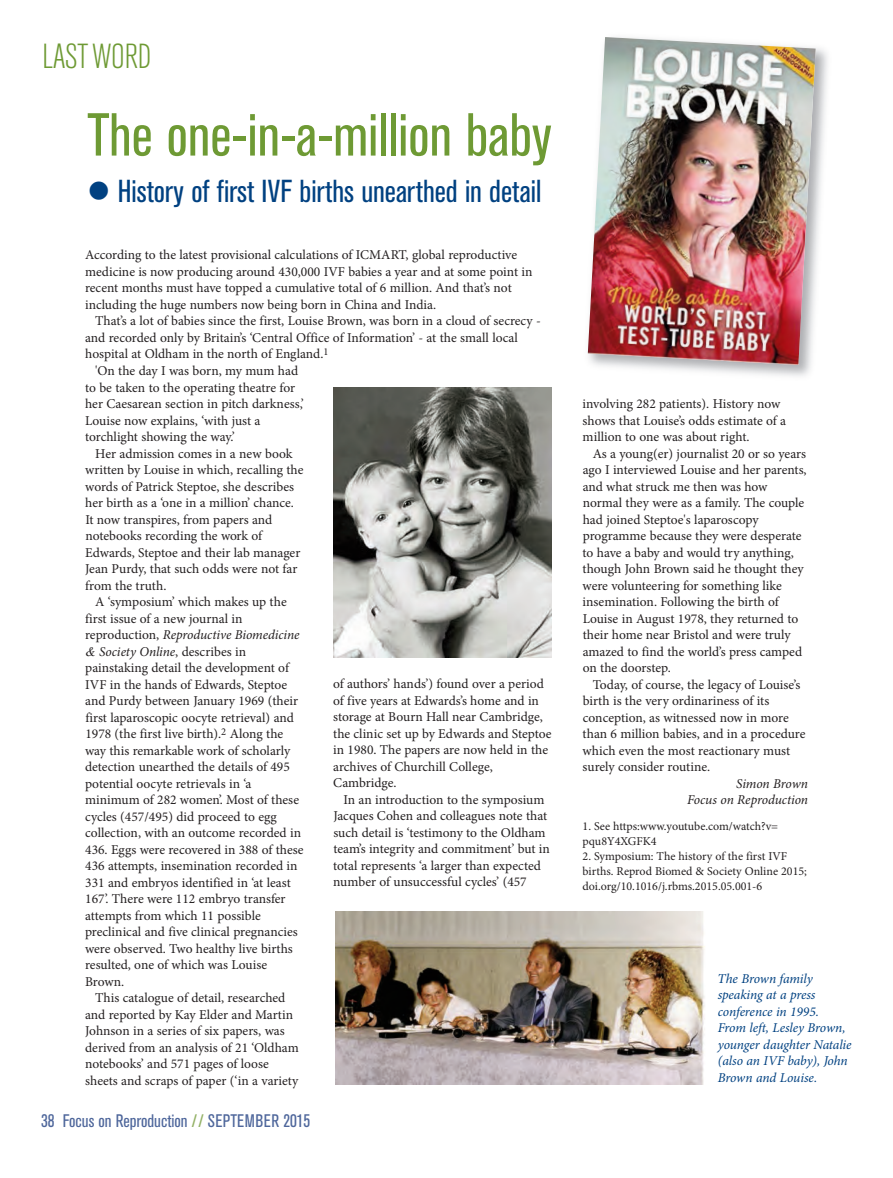
<style>
.page{position:relative;width:893px;height:1178px;background:#fff}
.page>*{position:absolute;margin:0;border:0;box-sizing:border-box;transform-origin:0 0}
.t1{font:condensed 60px "Akzidenz Grotesk BQ";color:#6e9a34}
.t2{font:300 condensed 34.5px "Akzidenz Grotesk BQ";letter-spacing:-.015em;color:#6e9a34}
.t3{font:condensed 31.5px "Akzidenz Grotesk BQ";color:#014181}
.t4{font:condensed 18px "Akzidenz Grotesk BQ";color:#4e669b}
.t5{font:13.5px/16.5px "Minion Pro";color:#231f20}
.t6{font:italic 13.5px/16.5px "Minion Pro";letter-spacing:-.01em;color:#014181}
.t7{font:italic 13.5px/16.5px "Minion Pro";letter-spacing:-.005em;color:#231f20;text-align:right}
.t8{font:12px/15px "Minion Pro";color:#231f20}
.s1{font-style:normal}
.s2{color:#93b166}
</style>
<div class="page">
<img style="left:588px;top:37px;width:228px;height:328px">
<img style="left:334px;top:387px;width:218px;height:270px">
<img style="left:336px;top:911px;width:369px;height:173px">
<h2 class="t2" style="left:43px;top:44px;width:111px">LAST WORD</h2>
<h1 class="t1" style="left:87px;top:112px;width:466px">The one-in-a-million baby</h1>
<h3 class="t3" style="left:118px;top:179px;width:425px">History of first IVF births unearthed in detail</h3>
<p class="t5" style="left:85px;top:248px;width:449px">According to the latest provisional calculations of ICMART, global reproductive medicine is now producing around 430,000 IVF babies a year and at some point in recent months must have topped a cumulative total of 6 million. And that’s not including the huge numbers now being born in China and India.</p>
<p class="t5" style="left:85px;top:314px;width:457px;text-indent:10px">That’s a lot of babies since the first, Louise Brown, was born in a cloud of secrecy - and recorded only by Britain’s ‘Central Office of Information’ - at the small local hospital at Oldham in the north of England.<sup>1</sup></p>
<p class="t5" style="left:85px;top:364px;width:220px;text-indent:10px">'On the day I was born, my mum had to be taken to the operating theatre for her Caesarean section in pitch darkness,’ Louise now explains, ‘with just a torchlight showing the way.’</p>
<p class="t5" style="left:85px;top:446px;width:220px;text-indent:10px">Her admission comes in a new book written by Louise in which, recalling the words of Patrick Steptoe, she describes her birth as a ‘one in a million’ chance.<br>It now transpires, from papers and notebooks recording the work of Edwards, Steptoe and their lab manager Jean Purdy, that such odds were not far from the truth.</p>
<p class="t5" style="left:95px;top:595px;width:193px">A ‘symposium’ which makes up the</p>
<p class="t5" style="left:85px;top:611px;width:159px">first issue of a new journal in</p>
<p class="t7" style="left:85px;top:628px;width:216px"><span class="s1">reproduction,</span> Reproductive Biomedicine</p>
<p class="t7" style="left:99px;top:644px;width:148px">Society Online<span class="s1">, describes in</span></p>
<p class="t5" style="left:85px;top:661px;width:205px">painstaking detail the development of</p>
<p class="t5" style="left:85px;top:677px;width:204px">IVF in the hands of Edwards, Steptoe</p>
<p class="t5" style="left:85px;top:694px;width:214px">and Purdy between January 1969 (their</p>
<p class="t5" style="left:85px;top:710px;width:210px">first laparoscopic oocyte retrieval) and</p>
<p class="t5" style="left:85px;top:727px;width:199px">1978 (the first live birth).<sup>2</sup> Along the</p>
<p class="t5" style="left:85px;top:743px;width:207px">way this remarkable work of scholarly</p>
<p class="t5" style="left:85px;top:760px;width:206px">detection unearthed the details of 495</p>
<p class="t5" style="left:85px;top:776px;width:168px">potential oocyte retrievals in ‘a</p>
<p class="t5" style="left:85px;top:793px;width:215px">minimum of 282 women’. Most of these</p>
<p class="t5" style="left:85px;top:809px;width:193px">cycles (457/495) did proceed to egg</p>
<p class="t5" style="left:85px;top:826px;width:217px">collection, with an outcome recorded in</p>
<p class="t5" style="left:85px;top:842px;width:220px">436. Eggs were recovered in 388 of these</p>
<p class="t5" style="left:85px;top:859px;width:214px">436 attempts, insemination recorded in</p>
<p class="t5" style="left:85px;top:875px;width:207px">331 and embryos identified in ‘at least</p>
<p class="t5" style="left:85px;top:892px;width:202px">167’. There were 112 embryo transfer</p>
<p class="t5" style="left:85px;top:908px;width:177px">attempts from which 11 possible</p>
<p class="t5" style="left:85px;top:925px;width:214px">preclinical and five clinical pregnancies</p>
<p class="t5" style="left:85px;top:941px;width:209px">were observed. Two healthy live births</p>
<p class="t5" style="left:85px;top:958px;width:184px">resulted, one of which was Louise</p>
<p class="t5" style="left:85px;top:974px;width:41px">Brown.</p>
<p class="t5" style="left:95px;top:991px;width:192px">This catalogue of detail, researched</p>
<p class="t5" style="left:85px;top:1007px;width:209px">and reported by Kay Elder and Martin</p>
<p class="t5" style="left:85px;top:1024px;width:201px">Johnson in a series of six papers, was</p>
<p class="t5" style="left:85px;top:1040px;width:215px">derived from an analysis of 21 ‘Oldham</p>
<p class="t5" style="left:85px;top:1057px;width:185px">notebooks’ and 571 pages of loose</p>
<p class="t5" style="left:85px;top:1073px;width:215px">sheets and scraps of paper (‘in a variety</p>
<h3 class="t4" style="left:41px;top:1114px;width:271px">38 Focus on Reproduction <span class="s2">//</span> SEPTEMBER 2015</h3>
<p class="t5" style="left:333px;top:677px;width:220px">of authors’ hands’) found over a period of five years at Edwards’s home and in storage at Bourn Hall near Cambridge, the clinic set up by Edwards and Steptoe in 1980. The papers are now held in the archives of Churchill College, Cambridge.</p>
<p class="t5" style="left:333px;top:792px;width:218px;text-indent:10px">In an introduction to the symposium Jacques Cohen and colleagues note that such detail is ‘testimony to the Oldham team’s integrity and commitment’ but in total represents ‘a larger than expected number of unsuccessful cycles’ (457</p>
<p class="t5" style="left:583px;top:397px;width:205px">involving 282 patients). History now shows that Louise’s odds estimate of a million to one was about right.</p>
<p class="t5" style="left:583px;top:446px;width:226px;text-indent:10px">As a young(er) journalist 20 or so years ago I interviewed Louise and her parents, and what struck me then was how normal they were as a family. The couple had joined Steptoe's laparoscopy programme because they were desperate to have a baby and would try anything, though John Brown said he thought they were volunteering for something like insemination. Following the birth of Louise in August 1978, they returned to their home near Bristol and were truly amazed to find the world’s press camped on the doorstep.</p>
<p class="t5" style="left:583px;top:677px;width:224px;text-indent:10px">Today, of course, the legacy of Louise’s birth is the very ordinariness of its conception, as witnessed now in more than 6 million babies, and in a procedure which even the most reactionary must surely consider routine.</p>
<p class="t7" style="left:687px;top:776px;width:123px">Simon Brown<br>Focus on Reproduction</p>
<p class="t8" style="left:583px;top:819px;width:197px">1. See https:www.youtube.com/watch?v= pqu8Y4XGFK4</p>
<p class="t8" style="left:583px;top:849px;width:226px">2. Symposium: The history of the first IVF births. Reprod Biomed &amp; Society Online 2015; doi.org/10.1016/j.rbms.2015.05.001-6</p>
<p class="t6" style="left:718px;top:971px;width:135px">The Brown family speaking at a press conference in 1995.<br>From left, Lesley Brown, younger daughter Natalie (also an IVF baby), John<br>Brown and Louise.</p>
</div>
